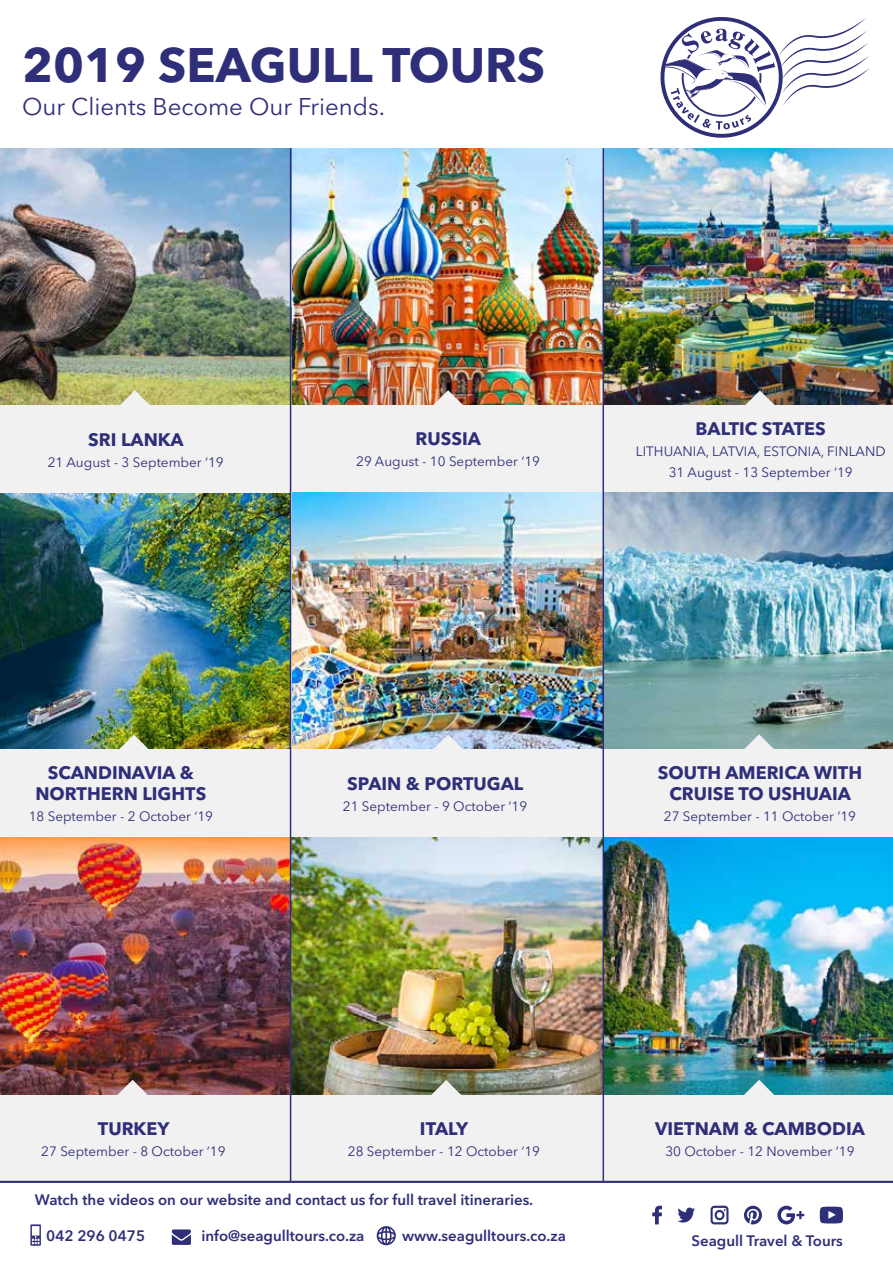
<style>
.page{position:relative;width:893px;height:1263px;background:#fff}
.page>*{position:absolute;margin:0;border:0;box-sizing:border-box;transform-origin:0 0}
.t1{font:700 48px "Avenir Next LT Pro";color:#2f2e79}
.t2{font:24px "Avenir Next LT Pro";color:#2f2e79}
.t3{font:700 18px/21px "Avenir Next LT Pro";color:#2f2e79;text-align:center}
.t4{font:600 15px "Avenir Next LT Pro";color:#2f2e79}
.t5{font:13.5px/21px "Avenir Next LT Pro";color:#2f2e79;text-align:center}
</style>
<div class="page">
<img style="left:604px;top:838px;width:289px;height:257px">
<div style="left:604px;top:1095px;width:289px;height:87px;background:#f1f1f2"></div>
<svg style="left:744px;top:1080px;width:30px;height:15px"></svg>
<img style="left:291px;top:838px;width:311px;height:257px">
<div style="left:290px;top:1095px;width:312px;height:87px;background:#f1f1f2"></div>
<svg style="left:431px;top:1080px;width:30px;height:15px"></svg>
<img style="left:292px;top:148px;width:310px;height:257px">
<div style="left:292px;top:405px;width:312px;height:88px;background:#f1f1f2"></div>
<svg style="left:433px;top:390px;width:30px;height:15px"></svg>
<svg style="left:660px;top:17px;width:210px;height:121px"></svg>
<img style="left:0;top:493px;width:290px;height:256px">
<div style="left:0;top:750px;width:290px;height:87px;background:#f1f1f2"></div>
<svg style="left:119px;top:734px;width:30px;height:16px"></svg>
<img style="left:604px;top:148px;width:289px;height:257px">
<div style="left:604px;top:405px;width:289px;height:88px;background:#f1f1f2"></div>
<svg style="left:745px;top:390px;width:30px;height:15px"></svg>
<img style="left:292px;top:492px;width:310px;height:258px">
<div style="left:292px;top:750px;width:312px;height:87px;background:#f1f1f2"></div>
<svg style="left:433px;top:734px;width:30px;height:16px"></svg>
<img style="left:604px;top:492px;width:289px;height:257px">
<div style="left:604px;top:749px;width:289px;height:88px;background:#f1f1f2"></div>
<svg style="left:744px;top:734px;width:30px;height:15px"></svg>
<img style="left:0;top:838px;width:290px;height:257px">
<div style="left:0;top:1095px;width:289px;height:87px;background:#f1f1f2"></div>
<svg style="left:118px;top:1080px;width:30px;height:15px"></svg>
<svg style="left:377px;top:1226px;width:19px;height:19px"></svg>
<svg style="left:172px;top:1229px;width:19px;height:16px"></svg>
<hr style="left:0;top:1181px;width:893px;height:2px;background:#2f2e79">
<svg style="left:30px;top:1224px;width:11px;height:22px"></svg>
<svg style="left:744px;top:1206px;width:18px;height:18px"></svg>
<svg style="left:652px;top:1206px;width:10px;height:18px"></svg>
<svg style="left:678px;top:1207px;width:17px;height:15px"></svg>
<svg style="left:777px;top:1206px;width:27px;height:18px"></svg>
<svg style="left:820px;top:1206px;width:23px;height:17px"></svg>
<svg style="left:711px;top:1206px;width:17px;height:18px"></svg>
<img style="left:0;top:148px;width:292px;height:257px">
<div style="left:0;top:405px;width:292px;height:88px;background:#f1f1f2"></div>
<svg style="left:120px;top:390px;width:30px;height:15px"></svg>
<hr style="left:290px;top:148px;width:1px;height:1033px;background:#2f2e79">
<hr style="left:602px;top:148px;width:2px;height:1033px;background:#2f2e79">
<h1 class="t1" style="left:22px;top:36px;width:168px">2019 SEA</h1>
<h1 class="t1" style="left:250px;top:36px;width:264px">GULL TOURS</h1>
<h2 class="t2" style="left:22px;top:93px;width:364px">Our Clients Become Our Friends.</h2>
<h3 class="t3" style="left:88px;top:428px;width:83px">SRI LANKA</h3>
<p class="t5" style="left:48px;top:451px;width:178px">21 August - 3 September ‘19</p>
<h3 class="t3" style="left:35px;top:762px;width:172px">SCANDINAVIA &amp;<br>NORTHERN LIGHTS</h3>
<p class="t5" style="left:29px;top:806px;width:186px">18 September - 2 October ‘19</p>
<h3 class="t3" style="left:416px;top:428px;width:67px">RUSSIA</h3>
<p class="t5" style="left:356px;top:451px;width:185px">29 August - 10 September ‘19</p>
<h3 class="t3" style="left:696px;top:418px;width:120px">BALTIC STATES</h3>
<p class="t5" style="left:636px;top:441px;width:251px">LITHUANIA, LATVIA, ESTONIA, FINLAND<br>31 August - 13 September ‘19</p>
<h3 class="t3" style="left:347px;top:773px;width:166px">SPAIN &amp; PORTUGAL</h3>
<p class="t5" style="left:343px;top:795px;width:186px">21 September - 9 October ‘19</p>
<h3 class="t3" style="left:658px;top:762px;width:206px">SOUTH AMERICA WITH<br>CRUISE TO USHUAIA</h3>
<p class="t5" style="left:664px;top:806px;width:194px">27 September - 11 October ‘19</p>
<h3 class="t3" style="left:98px;top:1118px;width:36px">TURKE</h3>
<h3 class="t3" style="left:157px;top:1118px;width:14px">Y</h3>
<p class="t5" style="left:41px;top:1141px;width:186px">27 September - 8 October ‘19</p>
<h3 class="t3" style="left:420px;top:1118px;width:51px">ITALY</h3>
<p class="t5" style="left:348px;top:1141px;width:194px">28 September - 12 October ‘19</p>
<p class="t4" style="left:35px;top:1190px;width:500px">Watch the videos on our website and contact us for full travel itineraries.</p>
<p class="t4" style="left:46px;top:1226px;width:101px">042 296 0475</p>
<p class="t4" style="left:201px;top:1226px;width:165px">info@seagulltours.co.za</p>
<p class="t4" style="left:402px;top:1226px;width:165px">www.seagulltours.co.za</p>
<h3 class="t3" style="left:655px;top:1118px;width:211px">VIETNAM &amp; CAMBODIA</h3>
<p class="t5" style="left:665px;top:1141px;width:191px">30 October - 12 November ‘19</p>
<p class="t4" style="left:692px;top:1231px;width:153px">Seagull Travel &amp; Tours</p>
</div>
